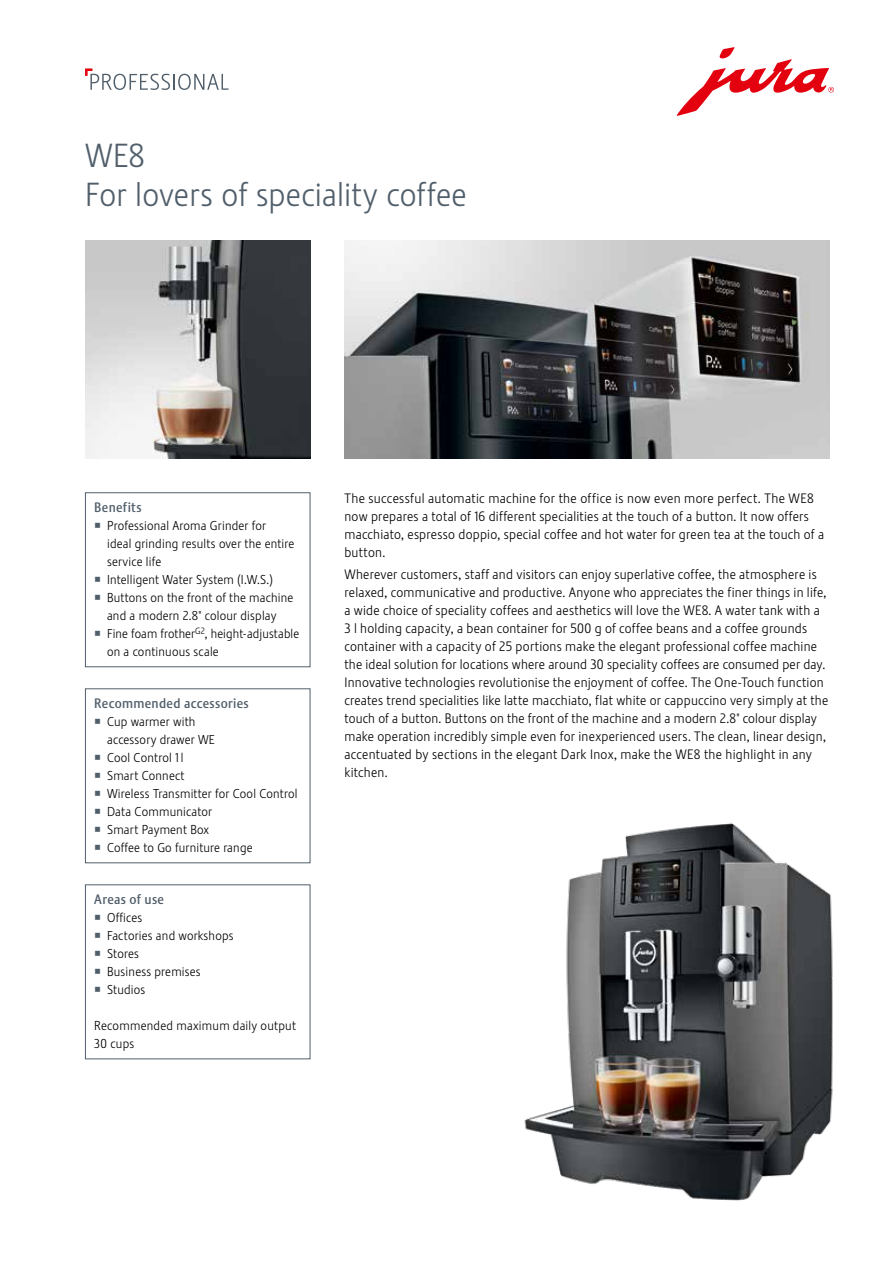
<style>
.page{position:relative;width:893px;height:1263px;background:#fff}
.page>*{position:absolute;margin:0;border:0;box-sizing:border-box;transform-origin:0 0}
.t1{font:33px/39px "Stalemate Pro 2 J Light";letter-spacing:.005em;color:#515f6b}
.t2{font:13.5px/18px "Stalemate Pro 2 J Light";letter-spacing:.015em;color:#000}
.t3{font:13.5px "Stalemate Pro 2 J Medium";letter-spacing:.025em;color:#515f6b}
.t4{font:12.75px/18px "Stalemate Pro 2 J Light";letter-spacing:.015em;color:#000}
</style>
<div class="page">
<img style="left:344px;top:240px;width:485px;height:218px">
<img style="left:85px;top:240px;width:225px;height:218px">
<img style="left:524px;top:823px;width:309px;height:378px">
<div style="left:85px;top:492px;width:225px;height:175px;border:1px solid #515f6b"></div>
<div style="left:85px;top:688px;width:225px;height:175px;border:1px solid #515f6b"></div>
<div style="left:85px;top:884px;width:225px;height:175px;border:1px solid #515f6b"></div>
<svg style="left:677px;top:47px;width:157px;height:69px"></svg>
<svg style="left:85px;top:68px;width:144px;height:22px"></svg>
<h1 class="t1" style="left:85px;top:136px;width:383px">WE8<br>For lovers of speciality coffee</h1>
<p class="t3" style="left:94px;top:499px;width:49px">Benefits</p>
<p class="t4" style="left:107px;top:516px;width:194px">Professional Aroma Grinder for<br>ideal grinding results over the entire service life<br>Intelligent Water System (I.W.S.)<br>Buttons on the front of the machine and a modern 2.8" colour display<br>Fine foam frother<sup>G2</sup>, height-adjustable on a continuous scale</p>
<p class="t3" style="left:94px;top:695px;width:156px">Recommended accessories</p>
<p class="t4" style="left:107px;top:712px;width:192px">Cup warmer with<br>accessory drawer WE<br>Cool Control 1 l<br>Smart Connect<br>Wireless Transmitter for Cool Control<br>Data Communicator<br>Smart Payment Box<br>Coffee to Go furniture range</p>
<p class="t3" style="left:94px;top:891px;width:71px">Areas of use</p>
<p class="t4" style="left:107px;top:908px;width:128px">Offices<br>Factories and workshops<br>Stores<br>Business premises<br>Studios</p>
<p class="t4" style="left:94px;top:1016px;width:203px">Recommended maximum daily output<br>30 cups</p>
<p class="t2" style="left:344px;top:489px;width:481px">The successful automatic machine for the office is now even more perfect. The WE8 now prepares a total of 16 different specialities at the touch of a button. It now offers macchiato, espresso doppio, special coffee and hot water for green tea at the touch of a button.</p>
<p class="t2" style="left:344px;top:565px;width:485px">Wherever customers, staff and visitors can enjoy superlative coffee, the atmosphere is relaxed, communicative and productive. Anyone who appreciates the finer things in life, a wide choice of speciality coffees and aesthetics will love the WE8. A water tank with a 3 l holding capacity, a bean container for 500 g of coffee beans and a coffee grounds container with a capacity of 25 portions make the elegant professional coffee machine the ideal solution for locations where around 30 speciality coffees are consumed per day.<br>Innovative technologies revolutionise the enjoyment of coffee. The One-Touch function creates trend specialities like latte macchiato, flat white or cappuccino very simply at the touch of a button. Buttons on the front of the machine and a modern 2.8" colour display make operation incredibly simple even for inexperienced users. The clean, linear design, accentuated by sections in the elegant Dark Inox, make the WE8 the highlight in any kitchen.</p>
</div>
